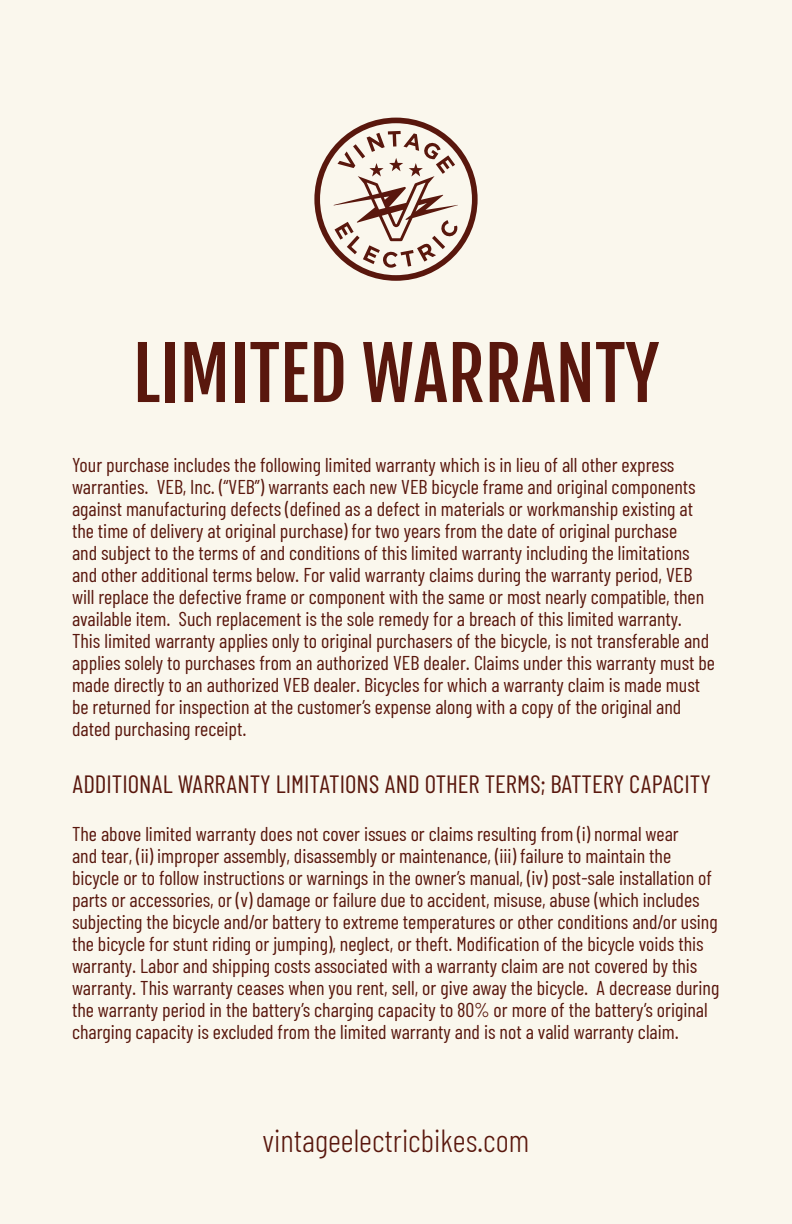
<style>
.page{position:relative;width:792px;height:1224px;background:#faf7ed}
.page>*{position:absolute;margin:0;border:0;box-sizing:border-box;transform-origin:0 0}
.t1{font:72px "Fjalla One";color:#59170d}
.t2{font:300 32px "Barlow Condensed";color:#59170d}
.t3{font:25px "Barlow Condensed";color:#59170d}
.t4{font:20px/22px "Barlow Condensed";color:#59170d}
</style>
<div class="page">
<svg style="left:314px;top:118px;width:164px;height:163px"></svg>
<p class="t1" style="left:133px;top:329px;width:528px">LIMITED WARRANTY</p>
<p class="t4" style="left:72px;top:454px;width:645px">Your purchase includes the following limited warranty which is in lieu of all other express warranties. VEB, Inc. (“VEB”) warrants each new VEB bicycle frame and original components against manufacturing defects (defined as a defect in materials or workmanship existing at the time of delivery at original purchase) for two years from the date of original purchase<br>and subject to the terms of and conditions of this limited warranty including the limitations and other additional terms below. For valid warranty claims during the warranty period, VEB will replace the defective frame or component with the same or most nearly compatible, then available item. Such replacement is the sole remedy for a breach of this limited warranty.<br>This limited warranty applies only to original purchasers of the bicycle, is not transferable and applies solely to purchases from an authorized VEB dealer. Claims under this warranty must be made directly to an authorized VEB dealer. Bicycles for which a warranty claim is made must be returned for inspection at the customer’s expense along with a copy of the original and dated purchasing receipt.</p>
<p class="t3" style="left:72px;top:768px;width:640px">ADDITIONAL WARRANTY LIMITATIONS AND OTHER TERMS; BATTERY CAPACITY</p>
<p class="t4" style="left:72px;top:822px;width:649px">The above limited warranty does not cover issues or claims resulting from (i) normal wear<br>and tear, (ii) improper assembly, disassembly or maintenance, (iii) failure to maintain the bicycle or to follow instructions or warnings in the owner’s manual, (iv) post-sale installation of parts or accessories, or (v) damage or failure due to accident, misuse, abuse (which includes subjecting the bicycle and/or battery to extreme temperatures or other conditions and/or using the bicycle for stunt riding or jumping), neglect, or theft. Modification of the bicycle voids this warranty. Labor and shipping costs associated with a warranty claim are not covered by this warranty. This warranty ceases when you rent, sell, or give away the bicycle. A decrease during the warranty period in the battery’s charging capacity to 80% or more of the battery’s original charging capacity is excluded from the limited warranty and is not a valid warranty claim.</p>
<p class="t2" style="left:263px;top:1121px;width:268px">vintageelectricbikes.com</p>
</div>
